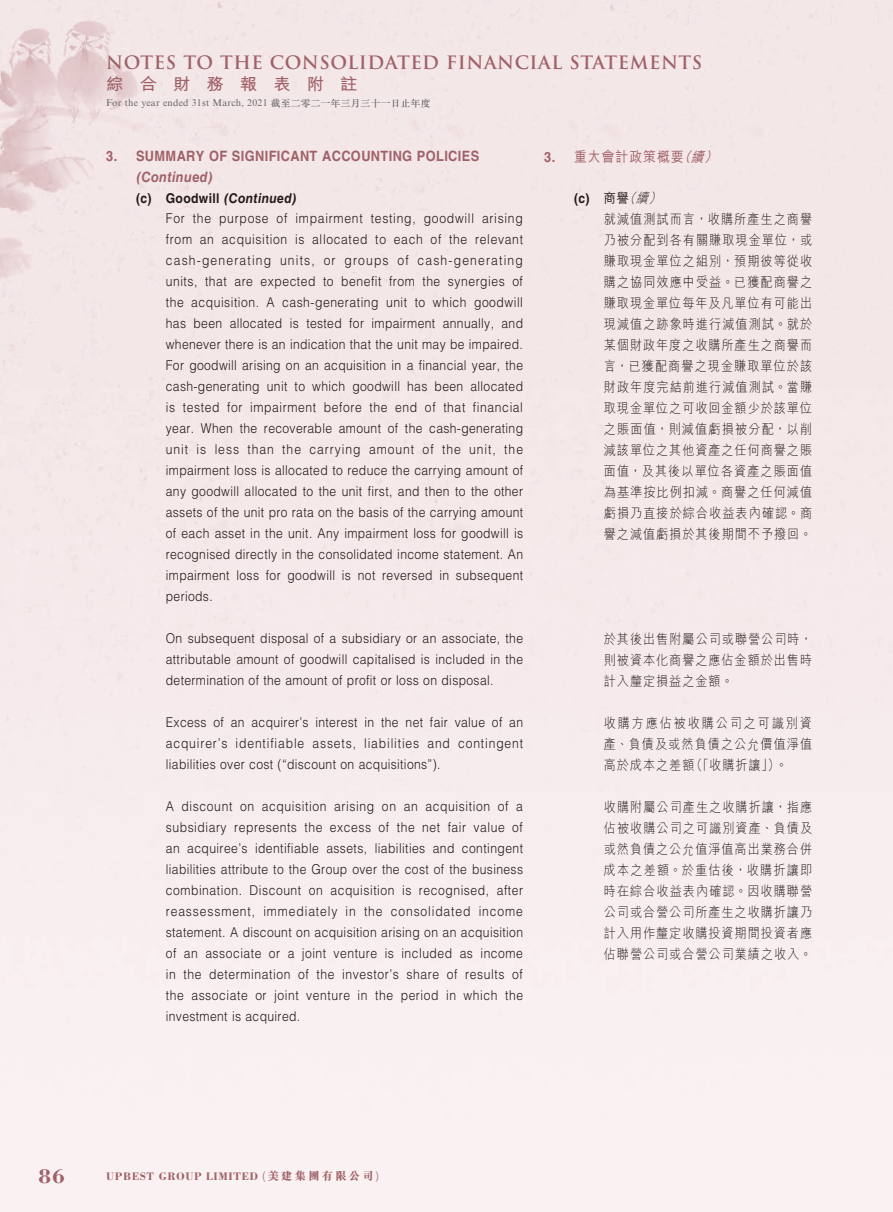
<style>
.page{position:relative;width:893px;height:1212px;background:#fff}
.page>*{position:absolute;margin:0;border:0;box-sizing:border-box;transform-origin:0 0}
.t1{font:700 21px "Bodoni Std";color:#9f6167}
.t2{font:700 18px "Trajan Pro";letter-spacing:.03em;color:#9f6167}
.t3{font:700 16.5px "M Hei HK";letter-spacing:.93em;color:#9f6167;scale:1.05 1}
._01_H1{font:700 14.25px/21px "Helvetica LT Std";letter-spacing:.03em;color:#9f6167;scale:.9 1}
._001_H1_C{font:500 14.25px "M Hei HK";letter-spacing:.08em;color:#9f6167;scale:.9 1}
._00_txt{font:300 13.5px/21px "Helvetica LT Std";letter-spacing:.03em;color:#231916;text-align:justify;scale:.9 1}
._000_txt_C{font:300 13.5px/21px "M Hei HK";letter-spacing:.08em;color:#231916;text-align:justify;scale:.9 1}
._00_txt-2{font:700 13.5px "Helvetica LT Std";letter-spacing:.03em;color:#231916;scale:.9 1}
._000_txt_C-2{font:700 13.5px "Helvetica LT Std";color:#231916;scale:.9 1}
.t4{font:700 11.25px "Bodoni Std";letter-spacing:.05em;color:#9f6167}
.t5{font:9.75px "Times New Roman MT Std";letter-spacing:.025em;color:#666565}
.s1{font-family:"M Sung HK";font-weight:500}
.s2{font-style:italic}
.s3{font-family:"Helvetica LT Std";font-weight:700}
.s4{font-family:"M Hei HK";font-weight:500}
.s5{font-family:"M Hei HK";font-weight:300;font-style:italic}
.s6{font-family:"M Sung HK";font-weight:800}
</style>
<div class="page">
<h2 class="t2" style="left:106px;top:51px;width:598px">NOTES TO THE CONSOLIDATED FINANCIAL STATEMENTS</h2>
<p class="t3" style="left:106px;top:72px;width:241px">綜合財務報表附註</p>
<p class="t5" style="left:106px;top:97px;width:326px">For the year ended 31st March, 2021 <span class="s1">截至二零二一年三月三十一日止年度</span></p>
<p class="_01_H1" style="left:136px;top:145px;width:383px;text-indent:-30px">3. SUMMARY OF SIGNIFICANT ACCOUNTING POLICIES <span class="s2">(Continued)</span></p>
<p class="_00_txt-2" style="left:136px;top:190px;width:180px">(c) Goodwill <span class="s2">(Continued)</span></p>
<p class="_00_txt" style="left:166px;top:208px;width:399px">For the purpose of impairment testing, goodwill arising from an acquisition is allocated to each of the relevant cash-generating units, or groups of cash-generating units, that are expected to benefit from the synergies of the acquisition. A cash-generating unit to which goodwill has been allocated is tested for impairment annually, and whenever there is an indication that the unit may be impaired.<br>For goodwill arising on an acquisition in a financial year, the cash-generating unit to which goodwill has been allocated is tested for impairment before the end of that financial year. When the recoverable amount of the cash-generating unit is less than the carrying amount of the unit, the impairment loss is allocated to reduce the carrying amount of any goodwill allocated to the unit first, and then to the other assets of the unit pro rata on the basis of the carrying amount of each asset in the unit. Any impairment loss for goodwill is recognised directly in the consolidated income statement. An impairment loss for goodwill is not reversed in subsequent periods.</p>
<p class="_00_txt" style="left:166px;top:628px;width:398px">On subsequent disposal of a subsidiary or an associate, the attributable amount of goodwill capitalised is included in the determination of the amount of profit or loss on disposal.</p>
<p class="_00_txt" style="left:166px;top:712px;width:399px">Excess of an acquirer’s interest in the net fair value of an acquirer’s identifiable assets, liabilities and contingent liabilities over cost (“discount on acquisitions”).</p>
<p class="_00_txt" style="left:166px;top:796px;width:399px">A discount on acquisition arising on an acquisition of a subsidiary represents the excess of the net fair value of an acquiree’s identifiable assets, liabilities and contingent liabilities attribute to the Group over the cost of the business combination. Discount on acquisition is recognised, after reassessment, immediately in the consolidated income statement. A discount on acquisition arising on an acquisition of an associate or a joint venture is included as income in the determination of the investor’s share of results of the associate or joint venture in the period in which the investment is acquired.</p>
<p class="_001_H1_C" style="left:544px;top:146px;width:199px"><span class="s3">3.</span> 重大會計政策概要<span class="s2">（續）</span></p>
<p class="_000_txt_C-2" style="left:574px;top:190px;width:103px">(c) <span class="s4">商譽</span><span class="s5">（續）</span></p>
<p class="_000_txt_C" style="left:604px;top:208px;width:233px">就減值測試而言，收購所產生之商譽乃被分配到各有關賺取現金單位，或賺取現金單位之組別，預期彼等從收購之協同效應中受益。已獲配商譽之賺取現金單位每年及凡單位有可能出現減值之跡象時進行減值測試。就於某個財政年度之收購所產生之商譽而言，已獲配商譽之現金賺取單位於該財政年度完結前進行減值測試。當賺取現金單位之可收回金額少於該單位之賬面值，則減值虧損被分配，以削減該單位之其他資產之任何商譽之賬面值，及其後以單位各資產之賬面值為基準按比例扣減。商譽之任何減值虧損乃直接於綜合收益表內確認。商譽之減值虧損於其後期間不予撥回。</p>
<p class="_000_txt_C" style="left:604px;top:628px;width:233px">於其後出售附屬公司或聯營公司時，則被資本化商譽之應佔金額於出售時計入釐定損益之金額。</p>
<p class="_000_txt_C" style="left:604px;top:712px;width:233px">收購方應佔被收購公司之可識別資產、負債及或然負債之公允價值淨值高於成本之差額（「收購折讓」）。</p>
<p class="_000_txt_C" style="left:604px;top:796px;width:233px">收購附屬公司產生之收購折讓，指應佔被收購公司之可識別資產、負債及或然負債之公允值淨值高出業務合併成本之差額。於重估後，收購折讓即時在綜合收益表內確認。因收購聯營公司或合營公司所產生之收購折讓乃計入用作釐定收購投資期間投資者應佔聯營公司或合營公司業績之收入。</p>
<h1 class="t1" style="left:39px;top:1163px;width:28px">86</h1>
<p class="t4" style="left:106px;top:1169px;width:274px">UPBEST GROUP LIMITED <span class="s6">( 美建集團有限公司 )</span></p>
</div>
